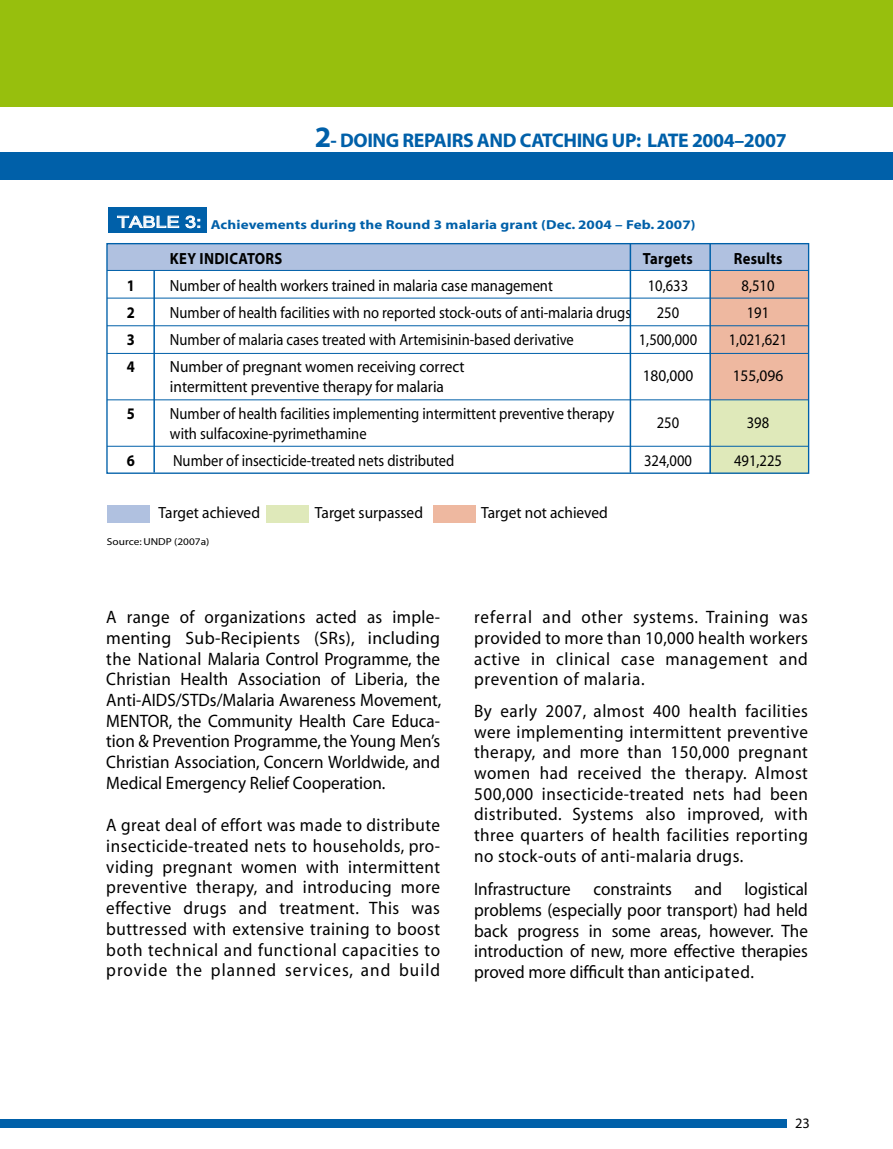
<style>
.page{position:relative;width:893px;height:1149px;background:#fff}
.page>*{position:absolute;margin:0;border:0;box-sizing:border-box;transform-origin:0 0}
.t1{font:700 19.8px "Myriad";letter-spacing:-.02em;color:#0060a9}
.t2{font:18px/20.7px "Myriad";letter-spacing:.03em;color:#000;text-align:justify;scale:.95 1}
.t3{font:18px "Myriad";color:#000;scale:.95 1}
.t4{font:16.2px "Myriad";color:#000;scale:.9 1}
.t5{font:16.2px "Myriad";color:#000;scale:.95 1}
.t6{font:700 16.2px "Myriad";letter-spacing:.02em;color:#000;scale:.9 1}
.t7{font:14.4px "Myriad";color:#000}
.t8{font:700 12.9px "Myriad";letter-spacing:.01em;color:#0060a9;scale:1.16 1}
.t9{font:10.05px "Myriad";color:#000;scale:1.13 1}
.s1{font-size:29.7px}
.s2{font-family:"Microsoft Sans Serif";font-weight:400;font-size:15.9px;color:#fff}
</style>
<div class="page">
<div style="left:0;top:152px;width:893px;height:28px;background:#0060a9"></div>
<div style="left:0;top:1118px;width:787px;height:9px;background:#0060a9"></div>
<div style="left:0;top:0;width:893px;height:106px;background:#97bf0d"></div>
<div style="left:108px;top:505px;width:42px;height:17px;background:#b0c1e0"></div>
<div style="left:266px;top:505px;width:43px;height:17px;background:#dfe9ba"></div>
<div style="left:433px;top:505px;width:42px;height:17px;background:#eeb8a0"></div>
<div style="left:107px;top:244px;width:702px;height:26px;background:#b0c1e0"></div>
<div style="left:710px;top:270px;width:99px;height:130px;background:#eeb8a0"></div>
<div style="left:710px;top:399px;width:99px;height:47px;background:#dfe9ba"></div>
<div style="left:710px;top:446px;width:99px;height:27px;background:#dfe9ba"></div>
<div style="left:106px;top:243px;width:703px;height:230px;border:1px solid #0060a9"></div>
<hr style="left:107px;top:270px;width:702px;height:1px;background:#0060a9">
<hr style="left:107px;top:297px;width:702px;height:1px;background:#0060a9">
<hr style="left:107px;top:325px;width:702px;height:1px;background:#0060a9">
<hr style="left:107px;top:353px;width:702px;height:1px;background:#0060a9">
<hr style="left:107px;top:445px;width:702px;height:1px;background:#0060a9">
<hr style="left:107px;top:399px;width:702px;height:1px;background:#0060a9">
<hr style="left:153px;top:270px;width:2px;height:202px;background:#0060a9">
<hr style="left:630px;top:244px;width:1px;height:228px;background:#0060a9">
<hr style="left:709px;top:244px;width:2px;height:229px;background:#0060a9">
<div style="left:108px;top:207px;width:99px;height:26px;background:#0060a9"></div>
<svg style="left:117px;top:215px;width:83px;height:14px"></svg>
<p class="t1" style="left:315px;top:131px;width:473px"><span class="s1">2</span>- DOING REPAIRS AND CATCHING UP: LATE 2004–2007</p>
<p class="t8" style="left:117px;top:218px;width:500px"><span class="s2">TAB LE 3:</span> Achievements during the Round 3 malaria grant (Dec. 2004 – Feb. 2007)</p>
<p class="t6" style="left:170px;top:250px;width:126px">KEY INDICATORS</p>
<p class="t6" style="left:643px;top:250px;width:57px">Targets</p>
<p class="t6" style="left:734px;top:250px;width:55px">Results</p>
<p class="t6" style="left:127px;top:277px;width:10px">1</p>
<p class="t4" style="left:170px;top:277px;width:427px">Number of health workers trained in malaria case management</p>
<p class="t4" style="left:648px;top:277px;width:46px">10,633</p>
<p class="t4" style="left:741px;top:277px;width:38px">8,510</p>
<p class="t6" style="left:127px;top:304px;width:10px">2</p>
<p class="t4" style="left:170px;top:304px;width:514px">Number of health facilities with no reported stock-outs of anti-malaria drugs</p>
<p class="t4" style="left:657px;top:304px;width:26px">250</p>
<p class="t4" style="left:747px;top:304px;width:26px">191</p>
<p class="t6" style="left:127px;top:331px;width:10px">3</p>
<p class="t4" style="left:170px;top:331px;width:450px">Number of malaria cases treated with Artemisinin-based derivative</p>
<p class="t4" style="left:639px;top:331px;width:66px">1,500,000</p>
<p class="t4" style="left:729px;top:331px;width:66px">1,021,621</p>
<p class="t6" style="left:127px;top:358px;width:10px">4</p>
<p class="t5" style="left:170px;top:358px;width:312px">Number of pregnant women receiving correct</p>
<p class="t5" style="left:643px;top:367px;width:55px">180,000</p>
<p class="t5" style="left:733px;top:367px;width:55px">155,096</p>
<p class="t5" style="left:170px;top:378px;width:290px">intermittent preventive therapy for malaria</p>
<p class="t6" style="left:127px;top:405px;width:10px">5</p>
<p class="t4" style="left:170px;top:405px;width:495px">Number of health facilities implementing intermittent preventive therapy</p>
<p class="t4" style="left:170px;top:425px;width:220px">with sulfacoxine-pyrimethamine</p>
<p class="t4" style="left:657px;top:414px;width:26px">250</p>
<p class="t4" style="left:747px;top:414px;width:26px">398</p>
<p class="t6" style="left:127px;top:452px;width:10px">6</p>
<p class="t4" style="left:173px;top:452px;width:314px">Number of insecticide-treated nets distributed</p>
<p class="t4" style="left:644px;top:452px;width:55px">324,000</p>
<p class="t4" style="left:734px;top:452px;width:55px">491,225</p>
<p class="t5" style="left:159px;top:504px;width:108px">Target achieved</p>
<p class="t5" style="left:315px;top:504px;width:115px">Target surpassed</p>
<p class="t5" style="left:481px;top:504px;width:135px">Target not achieved</p>
<p class="t9" style="left:107px;top:537px;width:92px">Source: UNDP (2007a)</p>
<p class="t2" style="left:106px;top:607px;width:354px">A range of organizations acted as imple&shy;menting Sub-Recipients (SRs), including the National Malaria Control Programme, the Christian Health Association of Liberia, the Anti-AIDS/STDs/Malaria Awareness Movement, MENTOR, the Community Health Care Educa&shy;tion &amp; Prevention Programme, the Young Men’s Christian Association, Concern Worldwide, and Medical Emergency Relief Cooperation.</p>
<p class="t2" style="left:106px;top:815px;width:353px">A great deal of effort was made to distribute insecticide-treated nets to households, pro&shy;viding pregnant women with intermittent preventive therapy, and introducing more effective drugs and treatment. This was buttressed with extensive training to boost both technical and functional capacities to provide the planned services, and build</p>
<p class="t2" style="left:474px;top:607px;width:353px">referral and other systems. Training was provided to more than 10,000 health workers active in clinical case management and prevention of malaria.</p>
<p class="t2" style="left:474px;top:701px;width:353px">By early 2007, almost 400 health facilities were implementing intermittent preventive therapy, and more than 150,000 pregnant women had received the therapy. Almost 500,000 insecticide-treated nets had been distributed. Systems also improved, with three quarters of health facilities reporting no stock-outs of anti-malaria drugs.</p>
<p class="t3" style="left:474px;top:879px;width:103px">Infrastructure</p>
<p class="t3" style="left:593px;top:879px;width:84px">constraints</p>
<p class="t2" style="left:695px;top:879px;width:30px">and</p>
<p class="t2" style="left:474px;top:879px;width:353px;text-indent:270px">logistical problems (especially poor transport) had held back progress in some areas, however. The introduction of new, more effective therapies proved more difficult than anticipated.</p>
<p class="t7" style="left:795px;top:1115px;width:16px">23</p>
</div>
